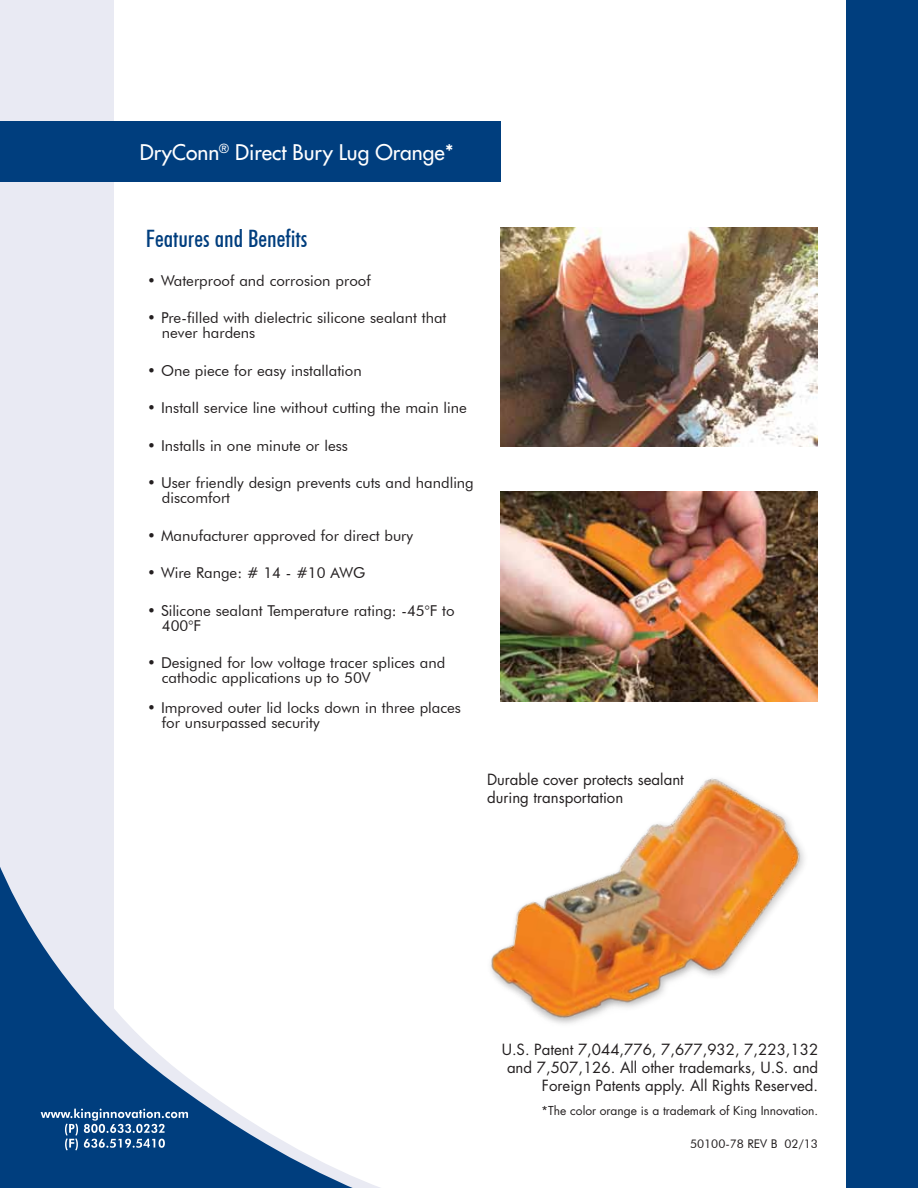
<style>
.page{position:relative;width:918px;height:1188px;background:#fff}
.page>*{position:absolute;margin:0;border:0;box-sizing:border-box;transform-origin:0 0}
.t1{font:500 condensed 24px "Futura BT";color:#003e7e}
.t2{font:21px "Futura";color:#fff}
.t3{font:15px/15px "Futura BT";color:#231f20}
.t4{font:15px/18px "Futura";color:#231f20;text-align:right}
.t5{font:12px "Futura";color:#231f20}
.t6{font:12px "Futura BT";color:#231f20}
</style>
<div class="page">
<div style="left:0;top:0;width:114px;height:1188px;background:#e9eaf3"></div>
<div style="left:0;top:122px;width:501px;height:60px;background:#003e7e"></div>
<svg style="left:0;top:867px;width:380px;height:321px"></svg>
<div style="left:847px;top:0;width:71px;height:1188px;background:#003e7e"></div>
<svg style="left:41px;top:1109px;width:147px;height:41px;background:#326397"></svg>
<img style="left:500px;top:228px;width:317px;height:219px">
<img style="left:500px;top:491px;width:318px;height:210px">
<img style="left:490px;top:715px;width:357px;height:385px">
<h2 class="t2" style="left:140px;top:139px;width:316px">DryConn<sup>®</sup> Direct Bury Lug Orange*</h2>
<h1 class="t1" style="left:146px;top:224px;width:163px">Features and Benefits</h1>
<p class="t3" style="left:147px;top:273px;width:225px">• Waterproof and corrosion proof</p>
<p class="t3" style="left:162px;top:310px;width:286px;text-indent:-15px">• Pre-filled with dielectric silicone sealant that never hardens</p>
<p class="t3" style="left:147px;top:363px;width:216px">• One piece for easy installation</p>
<p class="t3" style="left:147px;top:400px;width:321px">• Install service line without cutting the main line</p>
<p class="t3" style="left:147px;top:438px;width:202px">• Installs in one minute or less</p>
<p class="t3" style="left:162px;top:475px;width:314px;text-indent:-15px">• User friendly design prevents cuts and handling discomfort</p>
<p class="t3" style="left:147px;top:528px;width:267px">• Manufacturer approved for direct bury</p>
<p class="t3" style="left:147px;top:565px;width:220px">• Wire Range: # 14 - #10 AWG</p>
<p class="t3" style="left:162px;top:603px;width:294px;text-indent:-15px">• Silicone sealant Temperature rating: -45°F to<br>400°F</p>
<p class="t3" style="left:162px;top:655px;width:285px;text-indent:-15px">• Designed for low voltage tracer splices and cathodic applications up to 50V</p>
<p class="t3" style="left:162px;top:700px;width:301px;text-indent:-15px">• Improved outer lid locks down in three places for unsurpassed security</p>
<p class="t4" style="left:487px;top:770px;width:198px;text-align:left">Durable cover protects sealant during transportation</p>
<p class="t4" style="left:502px;top:1040px;width:318px">U.S. Patent 7,044,776, 7,677,932, 7,223,132 and 7,507,126. All other trademarks, U.S. and<br>Foreign Patents apply. All Rights Reserved.</p>
<p class="t5" style="left:541px;top:1102px;width:279px">*The color orange is a trademark of King Innovation.</p>
<p class="t6" style="left:690px;top:1136px;width:129px">50100-78 REV B 02/13</p>
</div>
